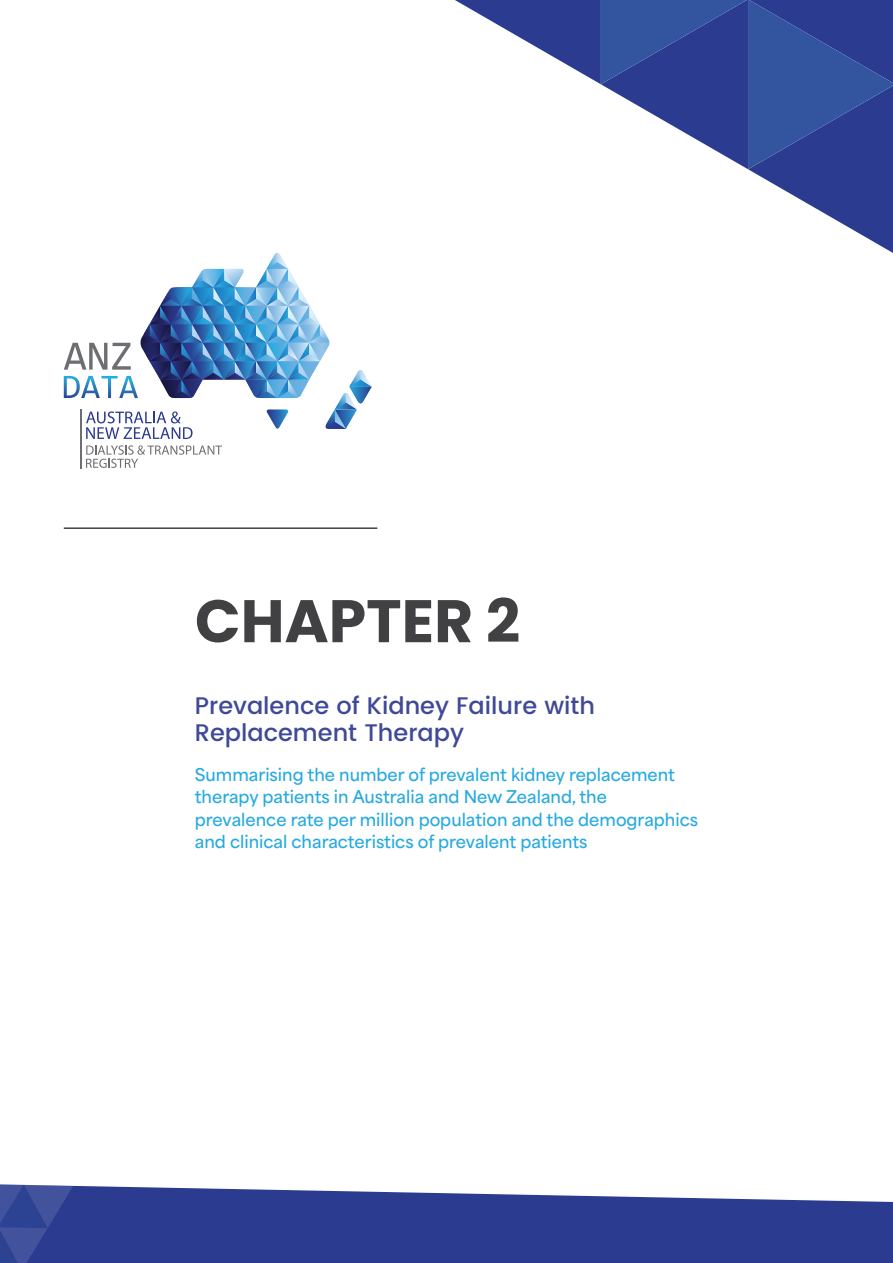
<style>
.page{position:relative;width:893px;height:1263px;background:#fff}
.page>*{position:absolute;margin:0;border:0;box-sizing:border-box;transform-origin:0 0}
.t1{font:700 60px "Poppins";color:#414042}
.t2{font:500 24px/27px "Poppins";color:#3f4997}
.t3{font:600 16.5px/22.5px "Area Normal";color:#27aae1}
</style>
<div class="page">
<svg style="left:73px;top:1185px;width:820px;height:78px;background:#43529c"></svg>
<svg style="left:0;top:1184px;width:73px;height:79px;background:#384997"></svg>
<svg style="left:455px;top:0;width:438px;height:253px"></svg>
<hr style="left:64px;top:527px;width:313px;height:2px;background:#414042">
<hr style="left:80px;top:410px;width:1px;height:59px;background:#6d6e71">
<svg style="left:64px;top:253px;width:308px;height:186px"></svg>
<svg style="left:86px;top:445px;width:136px;height:23px"></svg>
<h1 class="t1" style="left:195px;top:586px;width:327px">CHAPTER 2</h1>
<h2 class="t2" style="left:195px;top:693px;width:402px">Prevalence of Kidney Failure with<br>Replacement Therapy</h2>
<p class="t3" style="left:195px;top:761px;width:505px">Summarising the number of prevalent kidney replacement therapy patients in Australia and New Zealand, the prevalence rate per million population and the demographics and clinical characteristics of prevalent patients</p>
</div>
